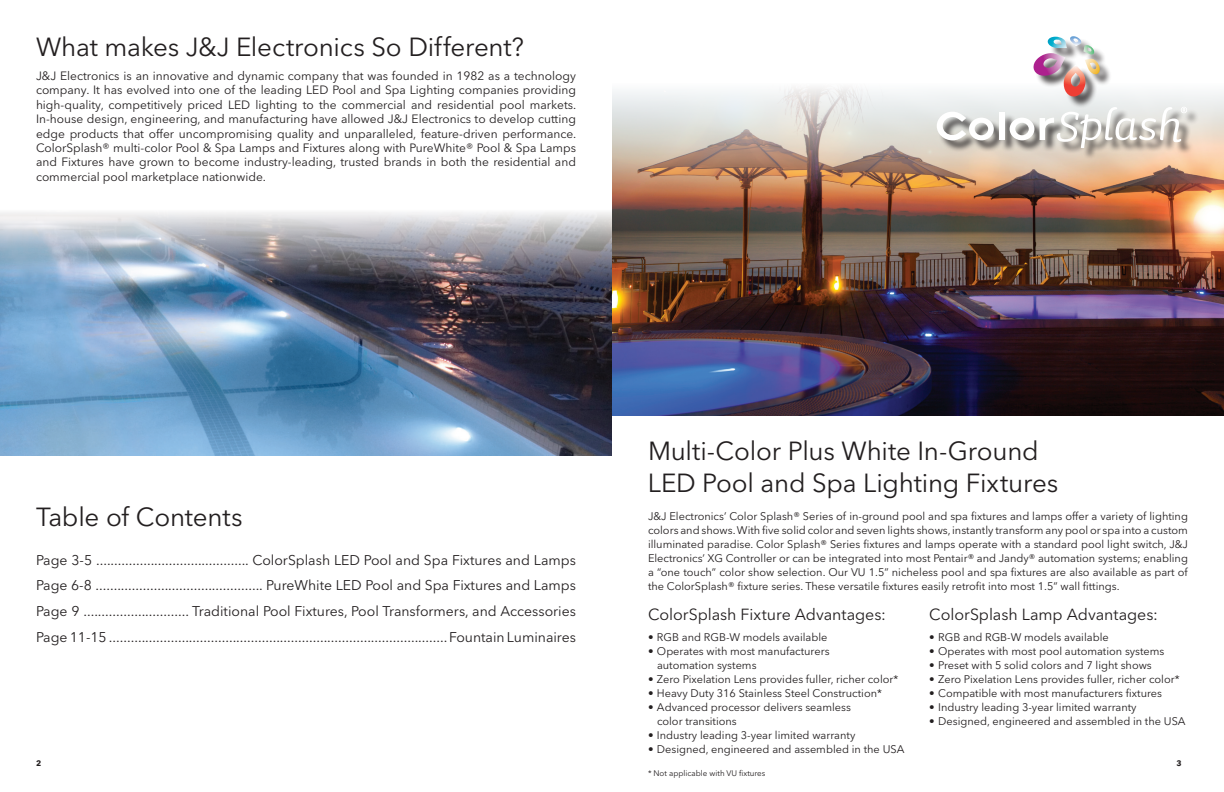
<style>
.page{position:relative;width:1224px;height:792px;background:#fff}
.page>*{position:absolute;margin:0;border:0;box-sizing:border-box;transform-origin:0 0}
.t1{font:26px/31.2px "Avenir Next LT Pro";letter-spacing:-.01em;color:#231f20}
.t2{font:16px "Avenir Next LT Pro";letter-spacing:-.005em;color:#231f20}
.t3{font:14px "Avenir Next LT Pro";color:#231f20}
.t4{font:12px/14.4px "Avenir Next LT Pro";color:#231f20;text-align:justify}
.t5{font:11px/14px "Avenir Next LT Pro";color:#231f20}
.t6{font:8px "Avenir Next LT Pro";color:#231f20}
.t7{font:700 8px "Avenir Next LT Pro";color:#231f20}
</style>
<div class="page">
<img style="left:0;top:387px;width:612px;height:68px">
<img style="left:0;top:212px;width:612px;height:175px">
<img style="left:612px;top:363px;width:612px;height:52px">
<img style="left:612px;top:87px;width:612px;height:276px">
<div style="left:939px;top:38px;width:260px;height:122px;background:#231f20;opacity:.75"></div>
<svg style="left:1033px;top:36px;width:67px;height:62px"></svg>
<svg style="left:937px;top:112px;width:57px;height:28px"></svg>
<div style="left:999px;top:112px;width:5px;height:28px;background:#fff"></div>
<svg style="left:1010px;top:118px;width:24px;height:22px"></svg>
<svg style="left:1040px;top:107px;width:147px;height:41px"></svg>
<p class="t1" style="left:36px;top:31px;width:490px">What makes J&amp;J Electronics So Different?</p>
<p class="t4" style="left:36px;top:69px;width:542px">J&amp;J Electronics is an innovative and dynamic company that was founded in 1982 as a technology company. It has evolved into one of the leading LED Pool and Spa Lighting companies providing high-quality, competitively priced LED lighting to the commercial and residential pool markets.<br>In-house design, engineering, and manufacturing have allowed J&amp;J Electronics to develop cutting edge products that offer uncompromising quality and unparalleled, feature-driven performance.<br>ColorSplash® multi-color Pool &amp; Spa Lamps and Fixtures along with PureWhite® Pool &amp; Spa Lamps and Fixtures have grown to become industry-leading, trusted brands in both the residential and commercial pool marketplace nationwide.</p>
<p class="t1" style="left:648px;top:436px;width:412px">Multi-Color Plus White In-Ground<br>LED Pool and Spa Lighting Fixtures</p>
<p class="t5" style="left:648px;top:509px;width:542px;text-align:justify">J&amp;J Electronics’ Color Splash® Series of in-ground pool and spa fixtures and lamps offer a variety of lighting colors and shows. With five solid color and seven lights shows, instantly transform any pool or spa into a custom illuminated paradise. Color Splash® Series fixtures and lamps operate with a standard pool light switch, J&amp;J Electronics’ XG Controller or can be integrated into most Pentair® and Jandy® automation systems; enabling a “one touch” color show selection. Our VU 1.5” nicheless pool and spa fixtures are also available as part of the ColorSplash® fixture series. These versatile fixtures easily retrofit into most 1.5” wall fittings.</p>
<p class="t5" style="left:648px;top:630px;width:181px">• RGB and RGB-W models available</p>
<p class="t5" style="left:657px;top:644px;width:174px;text-indent:-9px">• Operates with most manufacturers automation systems</p>
<p class="t5" style="left:648px;top:672px;width:252px">• Zero Pixelation Lens provides fuller, richer color*</p>
<p class="t5" style="left:648px;top:686px;width:236px">• Heavy Duty 316 Stainless Steel Construction*</p>
<p class="t5" style="left:657px;top:700px;width:195px;text-indent:-9px">• Advanced processor delivers seamless color transitions</p>
<p class="t5" style="left:648px;top:728px;width:209px">• Industry leading 3-year limited warranty</p>
<p class="t5" style="left:648px;top:742px;width:258px">• Designed, engineered and assembled in the USA</p>
<p class="t6" style="left:648px;top:768px;width:119px">* Not applicable with VU fixtures</p>
<p class="t1" style="left:36px;top:501px;width:208px">Table of Contents</p>
<p class="t3" style="left:36px;top:551px;width:541px">Page 3-5 .......................................... ColorSplash LED Pool and Spa Fixtures and Lamps</p>
<p class="t3" style="left:36px;top:577px;width:542px">Page 6-8 .............................................. PureWhite LED Pool and Spa Fixtures and Lamps</p>
<p class="t3" style="left:36px;top:603px;width:541px">Page 9 ............................. Traditional Pool Fixtures, Pool Transformers, and Accessories</p>
<p class="t3" style="left:36px;top:629px;width:541px">Page 11-15 ............................................................................................. Fountain Luminaires</p>
<p class="t2" style="left:648px;top:605px;width:239px">ColorSplash Fixture Advantages:</p>
<p class="t2" style="left:929px;top:605px;width:230px">ColorSplash Lamp Advantages:</p>
<p class="t5" style="left:929px;top:630px;width:181px">• RGB and RGB-W models available</p>
<p class="t5" style="left:929px;top:644px;width:237px">• Operates with most pool automation systems</p>
<p class="t5" style="left:929px;top:658px;width:224px">• Preset with 5 solid colors and 7 light shows</p>
<p class="t5" style="left:929px;top:672px;width:252px">• Zero Pixelation Lens provides fuller, richer color*</p>
<p class="t5" style="left:929px;top:686px;width:234px">• Compatible with most manufacturers fixtures</p>
<p class="t5" style="left:929px;top:700px;width:209px">• Industry leading 3-year limited warranty</p>
<p class="t5" style="left:929px;top:714px;width:258px">• Designed, engineered and assembled in the USA</p>
<p class="t7" style="left:36px;top:758px;width:7px">2</p>
<p class="t7" style="left:1176px;top:758px;width:7px">3</p>
</div>
